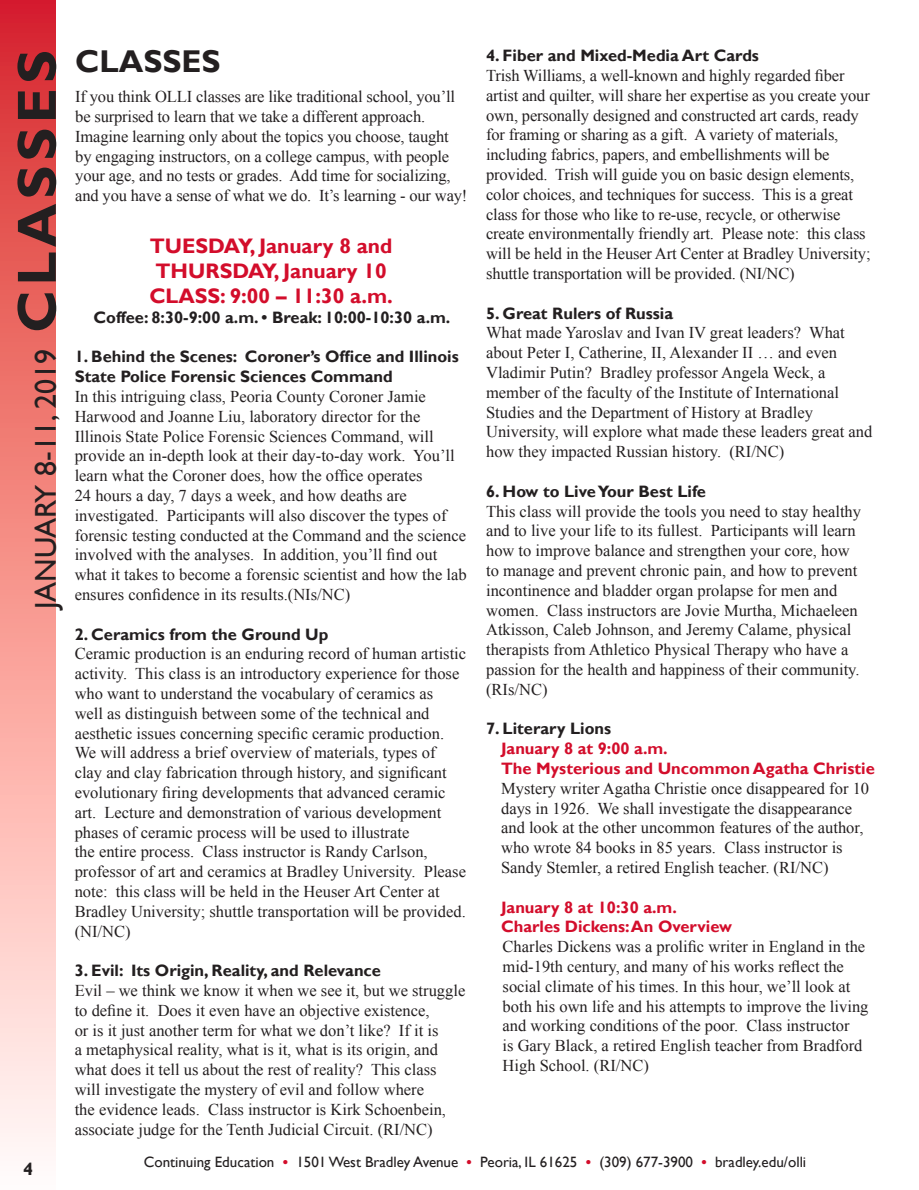
<style>
.page{position:relative;width:919px;height:1190px;background:#fff}
.page>*{position:absolute;margin:0;border:0;box-sizing:border-box;transform-origin:0 0}
.t1{font:700 31.5px "Gill Sans";color:#231f20}
.t2{font:30px "Gill Sans";color:#231f20}
.t3{font:700 21px/25.2px "Gill Sans";color:#d30d2b}
.t4{font:700 18px "Gill Sans";color:#231f20}
.t5{font:16.5px/19.8px "Times New Roman";color:#231f20}
.t6{font:700 16.5px/19.8px "Gill Sans";color:#231f20}
.t7{font:700 16.5px/19.8px "Gill Sans";color:#d30d2b}
.t8{font:15px "Gill Sans";color:#231f20}
.s1{font-weight:700;font-size:55.5px}
.s2{font-family:"Bell MT Bold";color:#d30d2b}
</style>
<div class="page">
<div style="left:0;top:0;width:55px;height:1190px;background:linear-gradient(to bottom,#dd2a29,#fffff9)"></div>
<h2 class="t2" style="left:28px;top:609px;width:561px;rotate:-90deg">JANUARY 8-11, 2019 <span class="s1">CLASSES</span></h2>
<h1 class="t1" style="left:75px;top:42px;width:147px">CLASSES</h1>
<p class="t5" style="left:75px;top:87px;width:393px">If you think OLLI classes are like traditional school, you’ll be surprised to learn that we take a different approach.<br>Imagine learning only about the topics you choose, taught by engaging instructors, on a college campus, with people your age, and no tests or grades. Add time for socializing, and you have a sense of what we do. It’s learning - our way!</p>
<p class="t3" style="left:149px;top:233px;width:245px">TUESDAY, January 8 and<br>THURSDAY, January 10<br>CLASS: 9:00 – 11:30 a.m.</p>
<p class="t6" style="left:93px;top:308px;width:358px">Coffee: 8:30-9:00 a.m. • Break: 10:00-10:30 a.m.</p>
<p class="t6" style="left:75px;top:347px;width:385px">1. Behind the Scenes: Coroner’s Office and Illinois<br>State Police Forensic Sciences Command</p>
<p class="t5" style="left:75px;top:386px;width:393px">In this intriguing class, Peoria County Coroner Jamie Harwood and Joanne Liu, laboratory director for the Illinois State Police Forensic Sciences Command, will provide an in-depth look at their day-to-day work. You’ll learn what the Coroner does, how the office operates<br>24 hours a day, 7 days a week, and how deaths are investigated. Participants will also discover the types of forensic testing conducted at the Command and the science involved with the analyses. In addition, you’ll find out what it takes to become a forensic scientist and how the lab ensures confidence in its results.(NIs/NC)</p>
<p class="t6" style="left:75px;top:625px;width:255px">2. Ceramics from the Ground Up</p>
<p class="t5" style="left:75px;top:644px;width:393px">Ceramic production is an enduring record of human artistic activity. This class is an introductory experience for those who want to understand the vocabulary of ceramics as<br>well as distinguish between some of the technical and aesthetic issues concerning specific ceramic production.<br>We will address a brief overview of materials, types of clay and clay fabrication through history, and significant evolutionary firing developments that advanced ceramic art. Lecture and demonstration of various development phases of ceramic process will be used to illustrate<br>the entire process. Class instructor is Randy Carlson, professor of art and ceramics at Bradley University. Please note: this class will be held in the Heuser Art Center at Bradley University; shuttle transportation will be provided. (NI/NC)</p>
<p class="t6" style="left:75px;top:961px;width:308px">3. Evil: Its Origin, Reality, and Relevance</p>
<p class="t5" style="left:75px;top:980px;width:392px">Evil – we think we know it when we see it, but we struggle to define it. Does it even have an objective existence,<br>or is it just another term for what we don’t like? If it is<br>a metaphysical reality, what is it, what is its origin, and what does it tell us about the rest of reality? This class will investigate the mystery of evil and follow where<br>the evidence leads. Class instructor is Kirk Schoenbein, associate judge for the Tenth Judicial Circuit. (RI/NC)</p>
<p class="t6" style="left:486px;top:46px;width:274px">4. Fiber and Mixed-Media Art Cards</p>
<p class="t5" style="left:486px;top:65px;width:386px">Trish Williams, a well-known and highly regarded fiber artist and quilter, will share her expertise as you create your own, personally designed and constructed art cards, ready for framing or sharing as a gift. A variety of materials, including fabrics, papers, and embellishments will be provided. Trish will guide you on basic design elements, color choices, and techniques for success. This is a great class for those who like to re-use, recycle, or otherwise create environmentally friendly art. Please note: this class will be held in the Heuser Art Center at Bradley University; shuttle transportation will be provided. (NI/NC)</p>
<p class="t6" style="left:486px;top:304px;width:189px">5. Great Rulers of Russia</p>
<p class="t5" style="left:486px;top:323px;width:388px">What made Yaroslav and Ivan IV great leaders? What about Peter I, Catherine, II, Alexander II … and even Vladimir Putin? Bradley professor Angela Weck, a member of the faculty of the Institute of International Studies and the Department of History at Bradley University, will explore what made these leaders great and how they impacted Russian history. (RI/NC)</p>
<p class="t6" style="left:486px;top:482px;width:221px">6. How to Live Your Best Life</p>
<p class="t5" style="left:486px;top:501px;width:376px">This class will provide the tools you need to stay healthy and to live your life to its fullest. Participants will learn how to improve balance and strengthen your core, how to manage and prevent chronic pain, and how to prevent incontinence and bladder organ prolapse for men and women. Class instructors are Jovie Murtha, Michaeleen Atkisson, Caleb Johnson, and Jeremy Calame, physical therapists from Athletico Physical Therapy who have a passion for the health and happiness of their community. (RIs/NC)</p>
<p class="t6" style="left:486px;top:719px;width:127px">7. Literary Lions</p>
<p class="t7" style="left:501px;top:739px;width:375px">January 8 at 9:00 a.m.<br>The Mysterious and Uncommon Agatha Christie</p>
<p class="t5" style="left:501px;top:778px;width:369px">Mystery writer Agatha Christie once disappeared for 10 days in 1926. We shall investigate the disappearance and look at the other uncommon features of the author, who wrote 84 books in 85 years. Class instructor is Sandy Stemler, a retired English teacher. (RI/NC)</p>
<p class="t7" style="left:501px;top:898px;width:232px">January 8 at 10:30 a.m.<br>Charles Dickens: An Overview</p>
<p class="t5" style="left:502px;top:937px;width:367px">Charles Dickens was a prolific writer in England in the mid-19th century, and many of his works reflect the social climate of his times. In this hour, we’ll look at both his own life and his attempts to improve the living and working conditions of the poor. Class instructor<br>is Gary Black, a retired English teacher from Bradford High School. (RI/NC)</p>
<p class="t4" style="left:23px;top:1158px;width:11px">4</p>
<p class="t8" style="left:144px;top:1153px;width:664px">Continuing Education <span class="s2">•</span> 1501 West Bradley Avenue <span class="s2">•</span> Peoria, IL 61625 <span class="s2">•</span> (309) 677-3900 <span class="s2">•</span> bradley.edu/olli</p>
</div>
